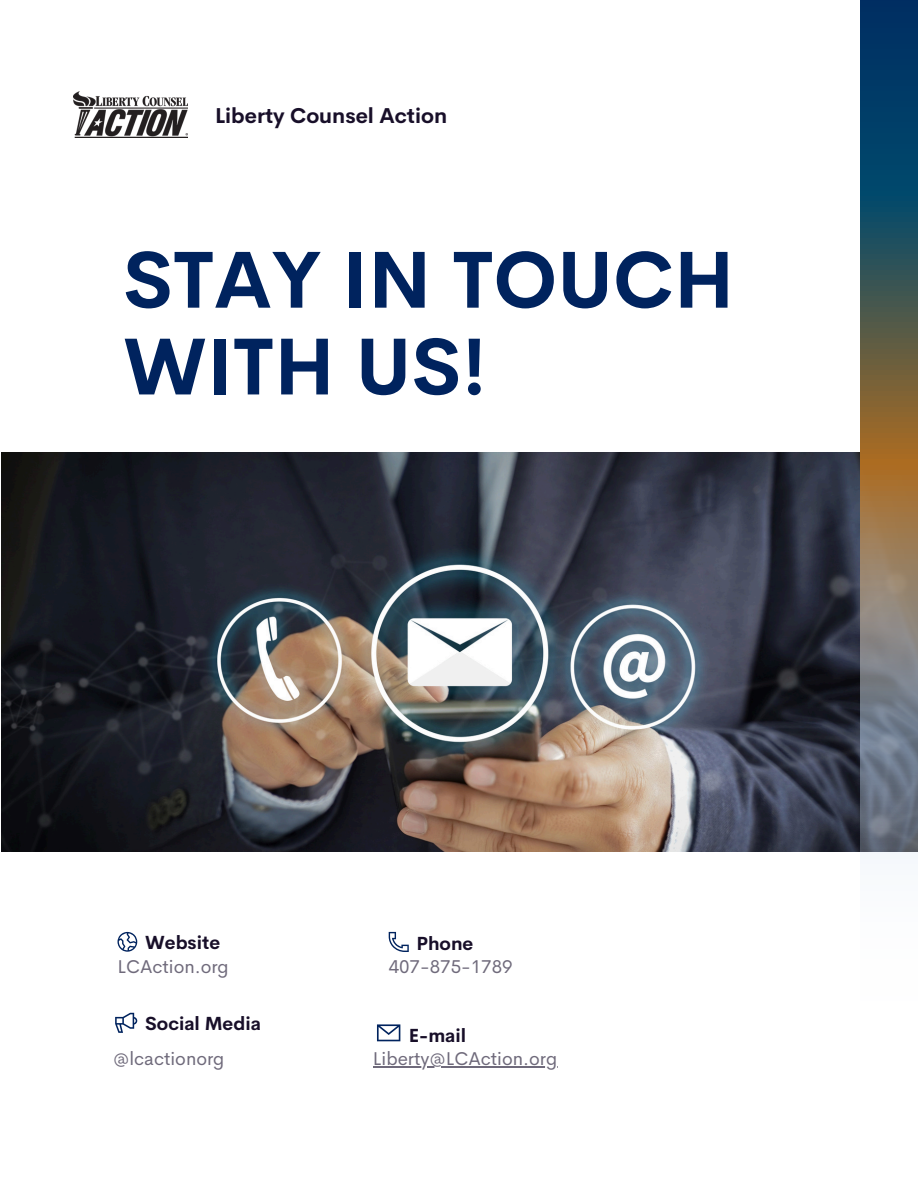
<style>
.page{position:relative;width:918px;height:1188px;background:#fff}
.page>*{position:absolute;margin:0;border:0;box-sizing:border-box;transform-origin:0 0}
.t1{font:700 79.05px/86.8px "Cerebri Sans";color:#00235e}
.t2{font:700 21px "Cerebri Sans";color:#180f29}
.t3{font:18.6px "Cerebri Sans";color:#6f6a7b}
.t4{font:700 18.6px "Cerebri Sans";color:#180f29}
</style>
<div class="page">
<img style="left:2px;top:453px;width:858px;height:399px">
<svg style="left:389px;top:932px;width:20px;height:20px"></svg>
<svg style="left:377px;top:1024px;width:23px;height:17px"></svg>
<hr style="left:373px;top:1066px;width:184px;height:1px;background:#6f6a7b">
<svg style="left:118px;top:932px;width:19px;height:20px"></svg>
<svg style="left:115px;top:1013px;width:22px;height:20px"></svg>
<svg style="left:860px;top:0;width:58px;height:859px;background:#596363"></svg>
<img style="left:73px;top:92px;width:115px;height:46px">
<p class="t2" style="left:215px;top:102px;width:233px">Liberty Counsel Action</p>
<p class="t1" style="left:123px;top:237px;width:613px">STAY IN TOUCH<br>WITH US!</p>
<h3 class="t4" style="left:145px;top:930px;width:76px">Website</h3>
<p class="t4" style="left:416px;top:932px;width:58px">Phone</p>
<p class="t3" style="left:118px;top:954px;width:113px">LCAction.org</p>
<p class="t4" style="left:145px;top:1011px;width:117px">Social Media</p>
<p class="t3" style="left:113px;top:1046px;width:113px">@lcactionorg</p>
<h1 class="t3" style="left:389px;top:954px;width:125px">407-875-1789</h1>
<h3 class="t4" style="left:409px;top:1023px;width:59px">E-mail</h3>
<h2 class="t3" style="left:373px;top:1046px;width:186px">Liberty@LCAction.org</h2>
</div>
